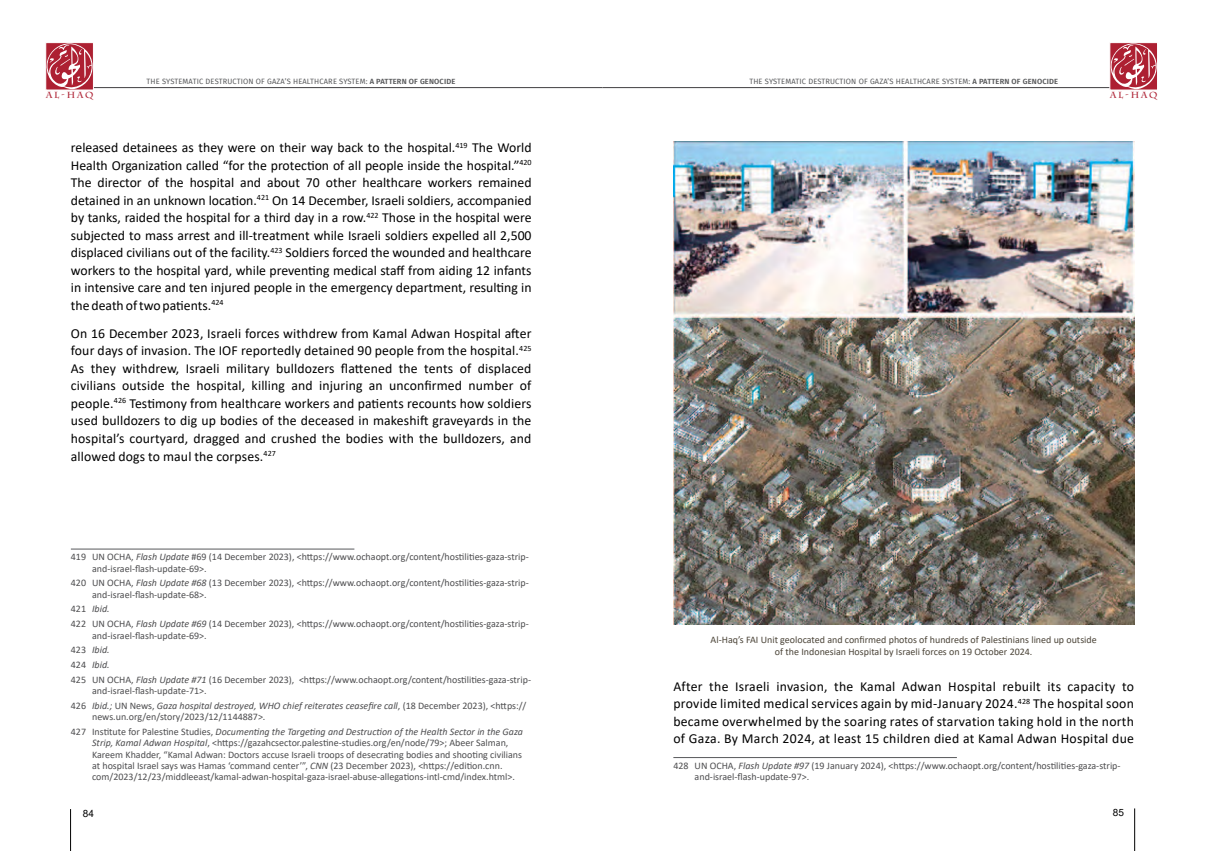
<style>
.page{position:relative;width:1205px;height:851px;background:#fff}
.page>*{position:absolute;margin:0;border:0;box-sizing:border-box;transform-origin:0 0}
.t1{font:13.75px/17.5px "Calibri";letter-spacing:.01em;color:#000;text-align:justify}
.t2{font:10px/11.2px "Calibri";color:#4d4d4f}
.t3{font:10px/12.5px "Calibri";color:#4b4438;text-align:center}
.t4{font:10px "Arial";color:#000}
.t5{font:700 8.75px "Charlemagne Std";letter-spacing:.2em;color:#ad2032}
.t6{font:7.5px "Fira Sans";letter-spacing:.02em;color:#58595b}
.s1{font-weight:600}
.s2{font-style:italic}
</style>
<div class="page">
<hr style="left:602px;top:87px;width:517px;height:1px;background:#414042">
<hr style="left:85px;top:87px;width:517px;height:1px;background:#414042">
<svg style="left:46px;top:43px;width:47px;height:47px;background:#c15664"></svg>
<svg style="left:1109px;top:43px;width:48px;height:47px;background:#c25a67"></svg>
<hr style="left:1134px;top:808px;width:1px;height:42px;background:#000">
<hr style="left:70px;top:808px;width:1px;height:42px;background:#000">
<hr style="left:71px;top:548px;width:283px;height:1px;background:#58595b">
<hr style="left:673px;top:757px;width:284px;height:1px;background:#58595b">
<img style="left:673px;top:142px;width:461px;height:482px">
<p class="t6" style="left:147px;top:76px;width:310px">THE SYSTEMATIC DESTRUCTION OF GAZA’S HEALTHCARE SYSTEM: <span class="s1">A PATTERN OF GENOCIDE</span></p>
<p class="t6" style="left:749px;top:76px;width:310px">THE SYSTEMATIC DESTRUCTION OF GAZA’S HEALTHCARE SYSTEM: <span class="s1">A PATTERN OF GENOCIDE</span></p>
<p class="t5" style="left:46px;top:90px;width:49px">AL-HAQ</p>
<p class="t5" style="left:1110px;top:90px;width:49px">AL-HAQ</p>
<p class="t1" style="left:71px;top:138px;width:462px">released detainees as they were on their way back to the hospital.<sup>419</sup> The World Health Organization called “for the protection of all people inside the hospital.”<sup>420<br></sup>The director of the hospital and about 70 other healthcare workers remained detained in an unknown location.<sup>421</sup> On 14 December, Israeli soldiers, accompanied by tanks, raided the hospital for a third day in a row.<sup>422</sup> Those in the hospital were subjected to mass arrest and ill-treatment while Israeli soldiers expelled all 2,500 displaced civilians out of the facility.<sup>423</sup> Soldiers forced the wounded and healthcare workers to the hospital yard, while preventing medical staff from aiding 12 infants in intensive care and ten injured people in the emergency department, resulting in the death of two patients.<sup>424</sup></p>
<p class="t1" style="left:71px;top:324px;width:462px">On 16 December 2023, Israeli forces withdrew from Kamal Adwan Hospital after four days of invasion. The IOF reportedly detained 90 people from the hospital.<sup>425<br></sup>As they withdrew, Israeli military bulldozers flattened the tents of displaced civilians outside the hospital, killing and injuring an unconfirmed number of people.<sup>426</sup> Testimony from healthcare workers and patients recounts how soldiers used bulldozers to dig up bodies of the deceased in makeshift graveyards in the hospital’s courtyard, dragged and crushed the bodies with the bulldozers, and allowed dogs to maul the corpses.<sup>427</sup></p>
<p class="t2" style="left:92px;top:551px;width:438px;text-indent:-21px">419 UN OCHA, <span class="s2">Flash Update</span> #69 (14 December 2023), &lt;https://www.ochaopt.org/content/hostilities-gaza-strip&shy;and-israel-flash-update-69&gt;.</p>
<p class="t2" style="left:92px;top:577px;width:438px;text-indent:-21px">420 UN OCHA, <span class="s2">Flash Update #68</span> (13 December 2023), &lt;https://www.ochaopt.org/content/hostilities-gaza-strip&shy;and-israel-flash-update-68&gt;.</p>
<p class="t2" style="left:71px;top:601px;width:459px;line-height:14.8px">421 <span class="s2">Ibid.<br></span>422 UN OCHA, <span class="s2">Flash Update #69</span> (14 December 2023), &lt;https://www.ochaopt.org/content/hostilities-gaza-strip-</p>
<p class="t2" style="left:71px;top:627px;width:462px;line-height:14.8px;text-indent:21px">and-israel-flash-update-69&gt;.<br>423 <span class="s2">Ibid.<br></span>424 <span class="s2">Ibid.<br></span>425 UN OCHA, <span class="s2">Flash Update #71</span> (16 December 2023), &lt;https://www.ochaopt.org/content/hostilities-gaza-strip-</p>
<p class="t2" style="left:71px;top:683px;width:457px;line-height:14.8px;text-indent:21px">and-israel-flash-update-71&gt;.<br>426 <span class="s2">Ibid.;</span> UN News, <span class="s2">Gaza hospital destroyed, WHO chief reiterates ceasefire call</span>, (18 December 2023), &lt;https://</p>
<p class="t2" style="left:71px;top:709px;width:453px;line-height:14.8px;text-indent:21px">news.un.org/en/story/2023/12/1144887&gt;.<br>427 Institute for Palestine Studies, <span class="s2">Documenting the Targeting and Destruction of the Health Sector in the Gaza</span></p>
<p class="t2" style="left:92px;top:737px;width:431px"><span class="s2">Strip, Kamal Adwan Hospital</span>, &lt;https://gazahcsector.palestine-studies.org/en/node/79&gt;; Abeer Salman, Kareem Khadder, “Kamal Adwan: Doctors accuse Israeli troops of desecrating bodies and shooting civilians at hospital Israel says was Hamas ‘command center’”, <span class="s2">CNN</span> (23 December 2023), &lt;https://edition.cnn. com/2023/12/23/middleeast/kamal-adwan-hospital-gaza-israel-abuse-allegations-intl-cmd/index.html&gt;.</p>
<p class="t3" style="left:710px;top:633px;width:388px">Al-Haq’s FAI Unit geolocated and confirmed photos of hundreds of Palestinians lined up outside of the Indonesian Hospital by Israeli forces on 19 October 2024.</p>
<p class="t1" style="left:673px;top:677px;width:462px">After the Israeli invasion, the Kamal Adwan Hospital rebuilt its capacity to provide limited medical services again by mid-January 2024.<sup>428</sup> The hospital soon became overwhelmed by the soaring rates of starvation taking hold in the north of Gaza. By March 2024, at least 15 children died at Kamal Adwan Hospital due</p>
<p class="t2" style="left:694px;top:759px;width:427px;text-indent:-21px">428 UN OCHA, <span class="s2">Flash Update #97</span> (19 January 2024), &lt;https://www.ochaopt.org/content/hostilities-gaza-strip&shy;and-israel-flash-update-97&gt;.</p>
<p class="t4" style="left:83px;top:806px;width:13px">84</p>
<p class="t4" style="left:1113px;top:805px;width:13px">85</p>
</div>
